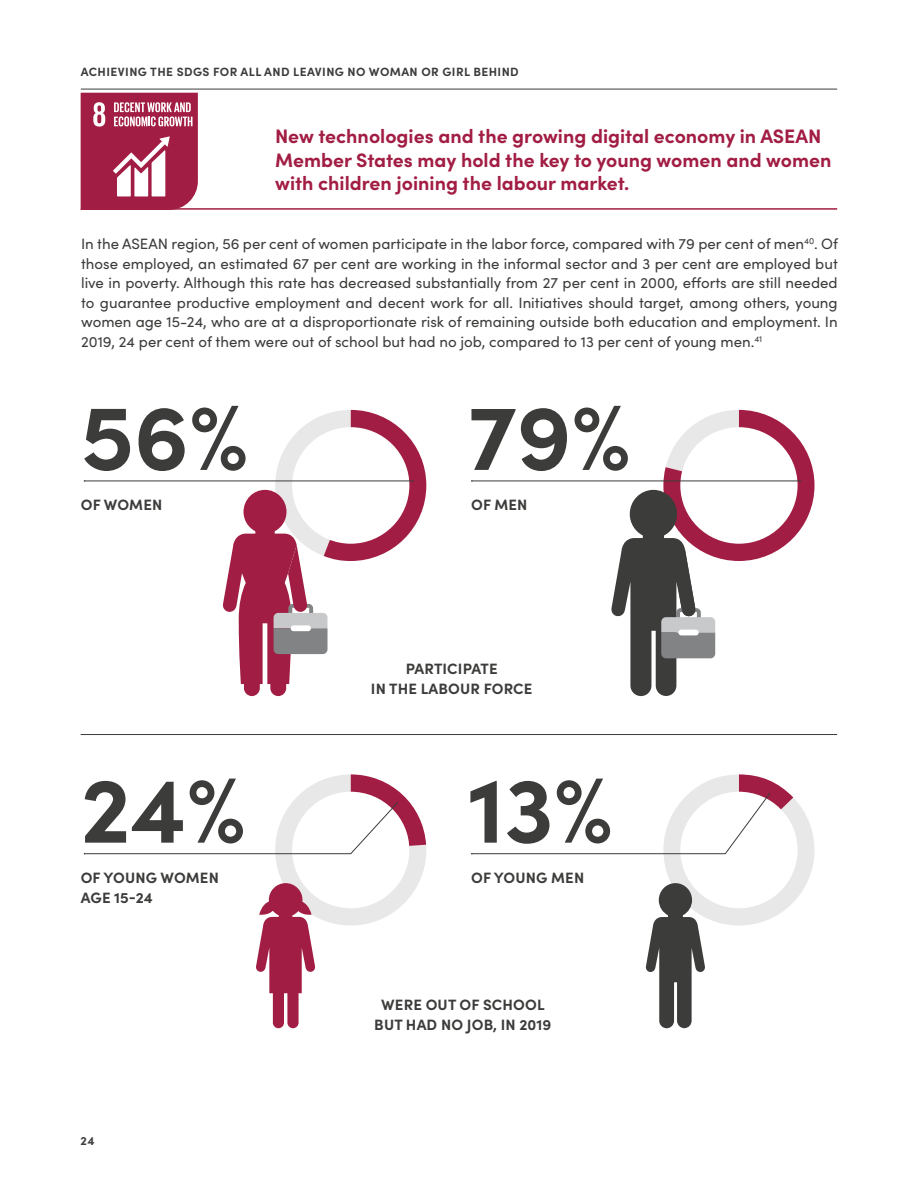
<style>
.page{position:relative;width:918px;height:1188px;background:#fff}
.page>*{position:absolute;margin:0;border:0;box-sizing:border-box;transform-origin:0 0}
.t1{font:700 93px "Sofia Pro";color:#3c3c3b}
.t2{font:700 19.5px/23.4px "Sofia Pro";color:#a21d43}
.t3{font:15px/19.5px "Sofia Pro";color:#3c3c3b;text-align:justify}
.t4{font:700 15px/19.5px "Sofia Pro";letter-spacing:.01em;color:#3c3c3b;text-align:center}
.t5{font:700 12px "Sofia Pro";letter-spacing:.035em;color:#3c3c3b}
</style>
<div class="page">
<hr style="left:81px;top:89px;width:756px;height:1px;background:#3c3c3b">
<hr style="left:81px;top:208px;width:756px;height:2px;background:#a21d43">
<svg style="left:81px;top:93px;width:117px;height:117px"></svg>
<hr style="left:85px;top:481px;width:328px;height:1px;background:#3c3c3b">
<hr style="left:472px;top:481px;width:328px;height:1px;background:#3c3c3b">
<hr style="left:81px;top:734px;width:756px;height:1px;background:#3c3c3b">
<svg style="left:84px;top:774px;width:343px;height:254px"></svg>
<svg style="left:471px;top:774px;width:344px;height:254px"></svg>
<svg style="left:222px;top:410px;width:204px;height:286px"></svg>
<svg style="left:611px;top:410px;width:204px;height:286px"></svg>
<p class="t5" style="left:81px;top:62px;width:440px">ACHIEVING THE SDGS FOR ALL AND LEAVING NO WOMAN OR GIRL BEHIND</p>
<h2 class="t2" style="left:275px;top:123px;width:558px">New technologies and the growing digital economy in ASEAN<br>Member States may hold the key to young women and women with children joining the labour market.</h2>
<p class="t3" style="left:81px;top:233px;width:758px">In the ASEAN region, 56 per cent of women participate in the labor force, compared with 79 per cent of men<sup>40</sup>. Of those employed, an estimated 67 per cent are working in the informal sector and 3 per cent are employed but live in poverty. Although this rate has decreased substantially from 27 per cent in 2000, efforts are still needed to guarantee productive employment and decent work for all. Initiatives should target, among others, young women age 15-24, who are at a disproportionate risk of remaining outside both education and employment. In 2019, 24 per cent of them were out of school but had no job, compared to 13 per cent of young men.<sup>41</sup></p>
<h1 class="t1" style="left:81px;top:366px;width:169px">56%</h1>
<h1 class="t1" style="left:468px;top:366px;width:164px">79%</h1>
<p class="t4" style="left:81px;top:494px;width:83px">OF WOMEN</p>
<p class="t4" style="left:471px;top:494px;width:58px">OF MEN</p>
<p class="t4" style="left:371px;top:658px;width:163px">PARTICIPATE<br>IN THE LABOUR FORCE</p>
<h1 class="t1" style="left:81px;top:738px;width:167px">24%</h1>
<h1 class="t1" style="left:468px;top:738px;width:146px">13%</h1>
<p class="t4" style="left:81px;top:867px;width:140px;text-align:left">OF YOUNG WOMEN<br>AGE 15-24</p>
<p class="t4" style="left:471px;top:867px;width:115px">OF YOUNG MEN</p>
<p class="t4" style="left:374px;top:994px;width:178px">WERE OUT OF SCHOOL<br>BUT HAD NO JOB, IN 2019</p>
<p class="t5" style="left:81px;top:1131px;width:15px">24</p>
</div>
